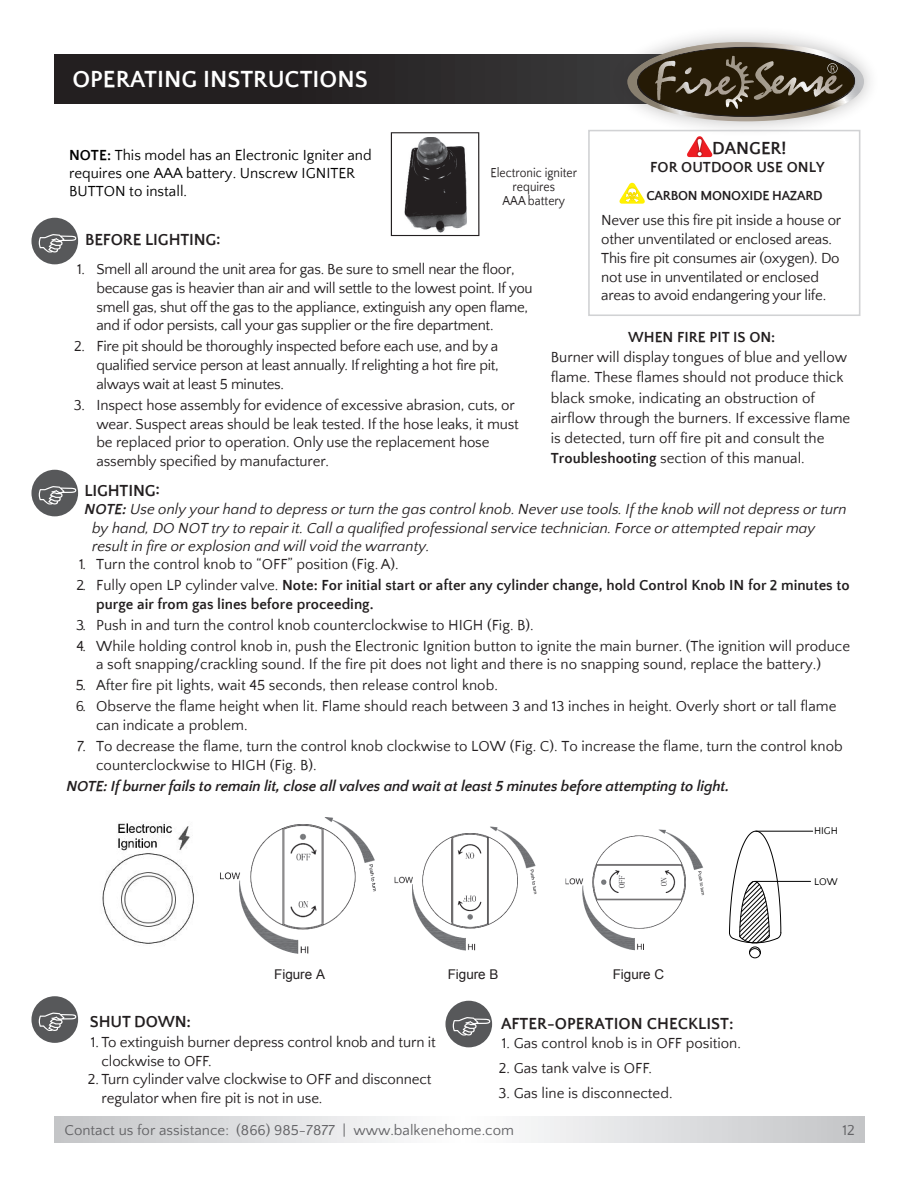
<style>
.page{position:relative;width:918px;height:1188px;background:#fff}
.page>*{position:absolute;margin:0;border:0;box-sizing:border-box;transform-origin:0 0}
.t1{font:700 24px "Quattrocento Sans";color:#fff}
.t2{font:700 18px "Quattrocento Sans";color:#231f20}
.t3{font:700 16.5px "Quattrocento Sans";color:#231f20}
.t4{font:700 16.5px "Quattrocento Sans";letter-spacing:-.01em;color:#231f20}
.t5{font:15px/18.8px "Quattrocento Sans";color:#231f20}
.t6{font:15px/18.8px "Quattrocento Sans";letter-spacing:-.02em;color:#231f20}
.t7{font:italic 15px/18.9px "Quattrocento Sans";color:#231f20}
.t8{font:700 15px/18.8px "Quattrocento Sans";color:#231f20}
.t9{font:15px/18px "Quattrocento Sans";color:#000}
.t10{font:italic 700 15px "Quattrocento Sans";letter-spacing:-.01em;color:#231f20}
.t11{font:15px "Quattrocento Sans";color:#636366}
.t12{font:13.5px "Arial";color:#231f20}
.t13{font:700 13.5px "Quattrocento Sans";letter-spacing:-.02em;color:#231f20}
.t14{font:13.35px/14.4px "Quattrocento Sans";color:#231f20;text-align:center;scale:.9 1}
.t15{font:10.05px "Quattrocento Sans";color:#000}
.s1{font-weight:700}
.s2{font-weight:400}
.s3{font-style:inherit}
</style>
<div class="page">
<svg style="left:54px;top:54px;width:557px;height:49px;background:#292627"></svg>
<svg style="left:54px;top:1116px;width:811px;height:27px"></svg>
<div style="left:611px;top:26px;width:269px;height:112px;background:#231f20;opacity:.3"></div>
<svg style="left:627px;top:42px;width:237px;height:79px;background:#6f675a"></svg>
<svg style="left:686px;top:136px;width:27px;height:22px"></svg>
<svg style="left:619px;top:182px;width:26px;height:22px"></svg>
<div style="left:588px;top:130px;width:272px;height:186px;border:2px solid #d1d2d4"></div>
<svg style="left:729px;top:831px;width:52px;height:121px"></svg>
<div style="left:749px;top:947px;width:12px;height:11px;border:1px solid #000;border-radius:50%"></div>
<hr style="left:755px;top:881px;width:56px;height:1px;background:#000">
<hr style="left:756px;top:831px;width:57px;height:1px;background:#000">
<img style="left:102px;top:823px;width:92px;height:121px">
<img style="left:220px;top:817px;width:156px;height:137px">
<img style="left:565px;top:829px;width:139px;height:122px">
<img style="left:394px;top:826px;width:143px;height:125px">
<svg style="left:391px;top:132px;width:88px;height:104px"></svg>
<img style="left:405px;top:137px;width:62px;height:95px">
<div style="left:31px;top:996px;width:47px;height:47px;background:#57585a;border-radius:50%"></div>
<svg style="left:39px;top:1013px;width:37px;height:18px"></svg>
<div style="left:445px;top:1001px;width:47px;height:46px;background:#57585a;border-radius:50%"></div>
<svg style="left:453px;top:1017px;width:37px;height:19px"></svg>
<div style="left:31px;top:470px;width:47px;height:46px;background:#57585a;border-radius:50%"></div>
<svg style="left:39px;top:486px;width:37px;height:19px"></svg>
<div style="left:31px;top:218px;width:47px;height:46px;background:#57585a;border-radius:50%"></div>
<svg style="left:39px;top:234px;width:37px;height:19px"></svg>
<h1 class="t1" style="left:72px;top:67px;width:28px">NSTRUCTIONS</h1>
<p class="t2" style="left:712px;top:139px;width:75px">DANGER!</p>
<p class="t8" style="left:650px;top:158px;width:176px">FOR OUTDOOR USE ONLY</p>
<p class="t13" style="left:646px;top:188px;width:178px">CARBON MONOXIDE HAZARD</p>
<p class="t5" style="left:601px;top:212px;width:241px">Never use this fire pit inside a house or other unventilated or enclosed areas.<br>This fire pit consumes air (oxygen). Do not use in unventilated or enclosed areas to avoid endangering your life.</p>
<p class="t8" style="left:628px;top:328px;width:149px">WHEN FIRE PIT IS ON:</p>
<p class="t5" style="left:551px;top:348px;width:301px;line-height:20.2px">Burner will display tongues of blue and yellow flame. These flames should not produce thick black smoke, indicating an obstruction of airflow through the burners. If excessive flame is detected, turn off fire pit and consult the <span class="s1">Troubleshooting</span> section of this manual.</p>
<p class="t9" style="left:69px;top:147px;width:304px"><span class="s1">NOTE:</span> This model has an Electronic Igniter and requires one AAA battery. Unscrew IGNITER<br>BUTTON to install.</p>
<p class="t14" style="left:491px;top:166px;width:98px">Electronic igniter requires<br>AAA battery</p>
<p class="t4" style="left:85px;top:231px;width:137px">BEFORE LIGHTING:</p>
<p class="t6" style="left:96px;top:260px;width:438px;text-indent:-19px">1. Smell all around the unit area for gas. Be sure to smell near the floor, because gas is heavier than air and will settle to the lowest point. If you smell gas, shut off the gas to the appliance, extinguish any open flame, and if odor persists, call your gas supplier or the fire department.</p>
<p class="t5" style="left:96px;top:338px;width:404px;text-align:justify;text-indent:-22px">2. Fire pit should be thoroughly inspected before each use, and by a qualified service person at least annually. If relighting a hot fire pit, always wait at least 5 minutes.</p>
<p class="t5" style="left:96px;top:396px;width:424px;text-indent:-23px">3. Inspect hose assembly for evidence of excessive abrasion, cuts, or wear. Suspect areas should be leak tested. If the hose leaks, it must be replaced prior to operation. Only use the replacement hose assembly specified by manufacturer.</p>
<p class="t4" style="left:85px;top:482px;width:77px">LIGHTING:</p>
<p class="t7" style="left:92px;top:500px;width:756px;text-indent:-8px"><span class="s1">NOTE:</span> Use only your hand to depress or turn the gas control knob. Never use tools. If the knob will not depress or turn by hand, DO NOT try to repair it. Call a qualified professional service technician. Force or attempted repair may result in fire or explosion and will void the warranty.</p>
<p class="t5" style="left:79px;top:555px;width:321px">1. Turn the control knob to “OFF” position (Fig. A).</p>
<p class="t8" style="left:96px;top:576px;width:755px;text-indent:-20px"><span class="s2">2. Fully open LP cylinder valve.</span> Note: For initial start or after any cylinder change, hold Control Knob IN for 2 minutes to purge air from gas lines before proceeding.</p>
<p class="t5" style="left:76px;top:616px;width:459px">3. Push in and turn the control knob counterclockwise to HIGH (Fig. B).</p>
<p class="t5" style="left:96px;top:637px;width:755px;text-indent:-20px">4. While holding control knob in, push the Electronic Ignition button to ignite the main burner. (The ignition will produce a soft snapping/crackling sound. If the fire pit does not light and there is no snapping sound, replace the battery.)</p>
<p class="t5" style="left:76px;top:677px;width:423px">5. After fire pit lights, wait 45 seconds, then release control knob.</p>
<p class="t5" style="left:96px;top:698px;width:742px;text-indent:-20px">6. Observe the flame height when lit. Flame should reach between 3 and 13 inches in height. Overly short or tall flame can indicate a problem.</p>
<p class="t5" style="left:96px;top:737px;width:748px;text-indent:-19px">7. To decrease the flame, turn the control knob clockwise to LOW (Fig. C). To increase the flame, turn the control knob counterclockwise to HIGH (Fig. B).</p>
<p class="t10" style="left:66px;top:778px;width:664px">NOTE: If burner fails to remain lit, close all valves and wait at least 5 minutes before attempting to light.</p>
<p class="t15" style="left:814px;top:826px;width:25px">HIGH</p>
<p class="t12" style="left:274px;top:965px;width:52px">Figure A</p>
<p class="t12" style="left:448px;top:965px;width:52px">Figure B</p>
<p class="t12" style="left:613px;top:965px;width:53px">Figure <span class="s3">C</span></p>
<p class="t3" style="left:90px;top:1013px;width:103px">SHUT DOWN:</p>
<p class="t5" style="left:102px;top:1033px;width:336px;text-indent:-11px">1. To extinguish burner depress control knob and turn it clockwise to OFF.</p>
<p class="t5" style="left:102px;top:1070px;width:331px;text-indent:-14px">2. Turn cylinder valve clockwise to OFF and disconnect regulator when fire pit is not in use.</p>
<p class="t3" style="left:501px;top:1015px;width:234px">AFTER<span class="s3">-</span>OPERAT<span class="s3">I</span>ON <span class="s3">CHECKLIST</span>:</p>
<p class="t5" style="left:502px;top:1035px;width:241px">1. Gas control knob is in OFF position.</p>
<p class="t5" style="left:499px;top:1059px;width:155px">2. Gas tank valve is OFF.</p>
<p class="t5" style="left:499px;top:1084px;width:176px">3. Gas line is disconnected.</p>
<p class="t15" style="left:814px;top:876px;width:25px">LOW</p>
<p class="t11" style="left:64px;top:1122px;width:451px">Contact us for assistance: (866) 985-7877 | www.balkenehome.com</p>
<p class="t11" style="left:842px;top:1122px;width:14px">12</p>
</div>
